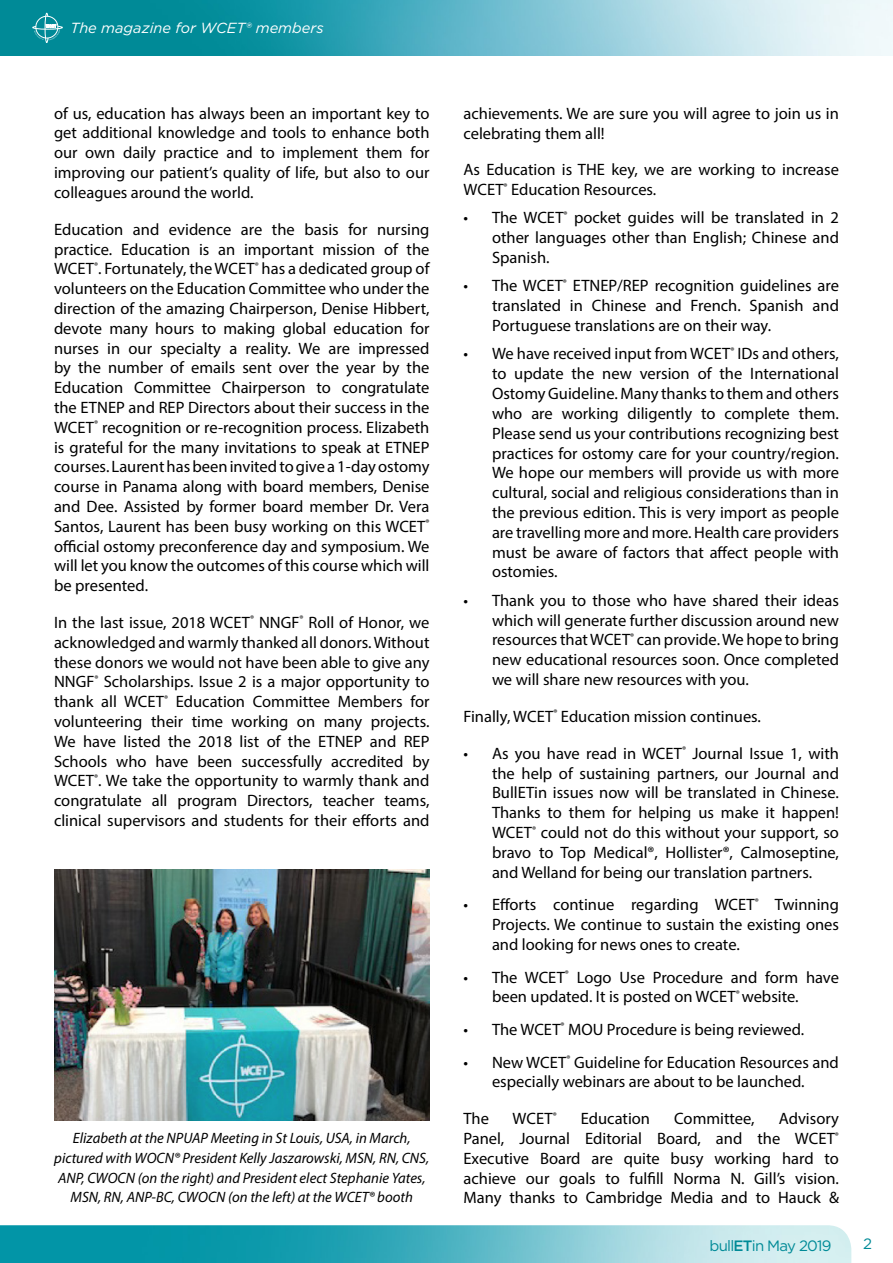
<style>
.page{position:relative;width:893px;height:1263px;background:#fff}
.page>*{position:absolute;margin:0;border:0;box-sizing:border-box;transform-origin:0 0}
._02_Bulletin_Galley{font:16.5px/19.8px "Myriad Pro";color:#000;text-align:justify}
._05_BullETin_caption{font:italic 15px/19.8px "Myriad Pro";color:#000;text-align:center}
.t1{font:15px "Gotham";letter-spacing:-.05em;color:#008a97}
.t2{font:italic 14.7px "Gotham";color:#fff}
.s1{font-weight:500}
</style>
<div class="page">
<img style="left:0;top:0;width:893px;height:55px">
<img style="left:0;top:1225px;width:851px;height:38px">
<svg style="left:32px;top:13px;width:31px;height:30px"></svg>
<img style="left:54px;top:870px;width:375px;height:251px">
<p class="t2" style="left:71px;top:18px;width:255px">The magazine for WCET® members</p>
<p class="_02_Bulletin_Galley" style="left:54px;top:103px;width:377px">of us, education has always been an important key to get additional knowledge and tools to enhance both our own daily practice and to implement them for improving our patient’s quality of life, but also to our colleagues around the world.</p>
<p class="_02_Bulletin_Galley" style="left:54px;top:219px;width:377px">Education and evidence are the basis for nursing practice. Education is an important mission of the WCET<sup>®</sup>. Fortunately, the WCET<sup>®</sup> has a dedicated group of volunteers on the Education Committee who under the direction of the amazing Chairperson, Denise Hibbert, devote many hours to making global education for nurses in our specialty a reality. We are impressed by the number of emails sent over the year by the Education Committee Chairperson to congratulate the ETNEP and REP Directors about their success in the WCET<sup>®</sup> recognition or re-recognition process. Elizabeth is grateful for the many invitations to speak at ETNEP courses. Laurent has been invited to give a 1-day ostomy course in Panama along with board members, Denise and Dee. Assisted by former board member Dr. Vera Santos, Laurent has been busy working on this WCET<sup>® </sup>official ostomy preconference day and symposium. We will let you know the outcomes of this course which will be presented.</p>
<p class="_02_Bulletin_Galley" style="left:54px;top:612px;width:377px">In the last issue, 2018 WCET<sup>®</sup> NNGF<sup>®</sup> Roll of Honor, we acknowledged and warmly thanked all donors. Without these donors we would not have been able to give any NNGF<sup>®</sup> Scholarships. Issue 2 is a major opportunity to thank all WCET<sup>®</sup> Education Committee Members for volunteering their time working on many projects.<br>We have listed the 2018 list of the ETNEP and REP Schools who have been successfully accredited by WCET<sup>®</sup>. We take the opportunity to warmly thank and congratulate all program Directors, teacher teams, clinical supervisors and students for their efforts and</p>
<p class="_05_BullETin_caption" style="left:54px;top:1128px;width:376px">Elizabeth at the NPUAP Meeting in St Louis, USA, in March, pictured with WOCN® President Kelly Jaszarowski, MSN, RN, CNS, ANP, CWOCN (on the right) and President elect Stephanie Yates, MSN, RN, ANP-BC, CWOCN (on the left) at the WCET® booth</p>
<p class="_02_Bulletin_Galley" style="left:463px;top:103px;width:377px">achievements. We are sure you will agree to join us in celebrating them all!</p>
<p class="_02_Bulletin_Galley" style="left:463px;top:160px;width:377px">As Education is THE key, we are working to increase<br>WCET<sup>®</sup> Education Resources.</p>
<p class="_02_Bulletin_Galley" style="left:492px;top:208px;width:348px;text-indent:-28px">• The WCET<sup>®</sup> pocket guides will be translated in 2 other languages other than English; Chinese and Spanish.</p>
<p class="_02_Bulletin_Galley" style="left:492px;top:276px;width:348px;text-indent:-28px">• The WCET<sup>®</sup> ETNEP/REP recognition guidelines are translated in Chinese and French. Spanish and Portuguese translations are on their way.</p>
<p class="_02_Bulletin_Galley" style="left:492px;top:344px;width:348px;text-indent:-28px">• We have received input from WCET<sup>®</sup> IDs and others, to update the new version of the International Ostomy Guideline. Many thanks to them and others who are working diligently to complete them.<br>Please send us your contributions recognizing best practices for ostomy care for your country/region.<br>We hope our members will provide us with more cultural, social and religious considerations than in the previous edition. This is very import as people are travelling more and more. Health care providers must be aware of factors that affect people with ostomies.</p>
<p class="_02_Bulletin_Galley" style="left:492px;top:590px;width:348px;text-indent:-28px">• Thank you to those who have shared their ideas which will generate further discussion around new resources that WCET<sup>®</sup> can provide. We hope to bring new educational resources soon. Once completed we will share new resources with you.</p>
<p class="_02_Bulletin_Galley" style="left:463px;top:706px;width:299px">Finally, WCET<sup>®</sup> Education mission continues.</p>
<p class="_02_Bulletin_Galley" style="left:492px;top:743px;width:348px;text-indent:-28px">• As you have read in WCET<sup>®</sup> Journal Issue 1, with the help of sustaining partners, our Journal and BullETin issues now will be translated in Chinese.<br>Thanks to them for helping us make it happen!<br>WCET<sup>®</sup> could not do this without your support, so bravo to Top Medical®, Hollister®, Calmoseptine, and Welland for being our translation partners.</p>
<p class="_02_Bulletin_Galley" style="left:492px;top:894px;width:348px;text-indent:-28px">• Efforts continue regarding WCET<sup>®</sup> Twinning Projects. We continue to sustain the existing ones and looking for news ones to create.</p>
<p class="_02_Bulletin_Galley" style="left:492px;top:967px;width:348px;text-indent:-28px">• The WCET<sup>®</sup> Logo Use Procedure and form have been updated. It is posted on WCET<sup>®</sup> website.</p>
<p class="_02_Bulletin_Galley" style="left:463px;top:1019px;width:342px">• The WCET<sup>®</sup> MOU Procedure is being reviewed.</p>
<p class="_02_Bulletin_Galley" style="left:463px;top:1052px;width:377px;text-align:center">• New WCET<sup>®</sup> Guideline for Education Resources and especially webinars are about to be launched.</p>
<p class="_02_Bulletin_Galley" style="left:463px;top:1108px;width:27px">The</p>
<p class="_02_Bulletin_Galley" style="left:513px;top:1108px;width:46px">WCET<sup>®</sup></p>
<p class="_02_Bulletin_Galley" style="left:581px;top:1108px;width:71px">Education</p>
<p class="_02_Bulletin_Galley" style="left:674px;top:1108px;width:82px">Committee,</p>
<p class="_02_Bulletin_Galley" style="left:463px;top:1108px;width:377px;text-indent:315px">Advisory Panel, Journal Editorial Board, and the WCET<sup>® </sup>Executive Board are quite busy working hard to achieve our goals to fulfill Norma N. Gill’s vision.<br>Many thanks to Cambridge Media and to Hauck &amp;</p>
<p class="t1" style="left:709px;top:1235px;width:124px">bull<span class="s1">ET</span>in May 2019</p>
<p class="t1" style="left:863px;top:1234px;width:10px">2</p>
</div>
